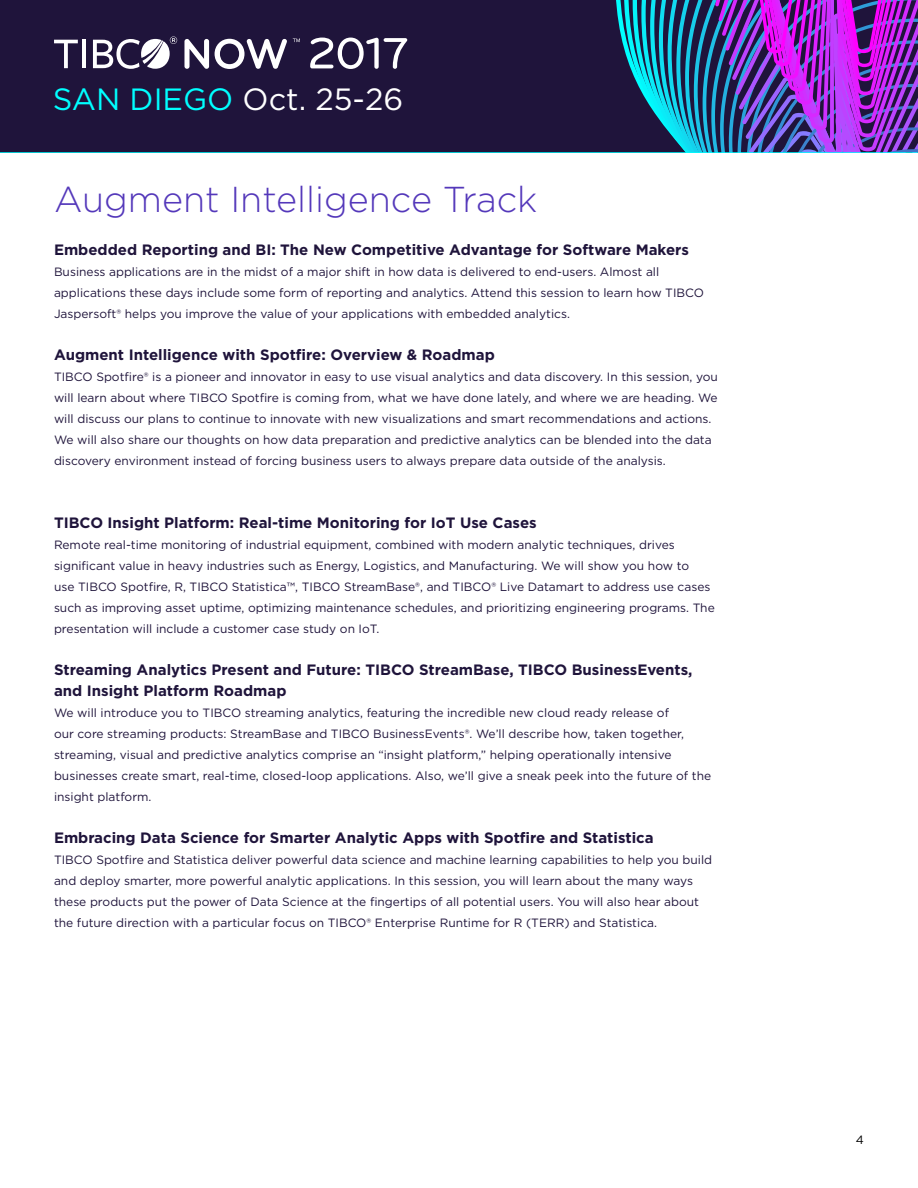
<style>
.page{position:relative;width:918px;height:1188px;background:#fff}
.page>*{position:absolute;margin:0;border:0;box-sizing:border-box;transform-origin:0 0}
.t1{font:300 36px "Gotham";color:#5438ba}
.t2{font:30.75px "Gotham";color:#fff}
.t3{font:700 15px/21px "Gotham";color:#1f143b}
.t4{font:12px/21px "Gotham";color:#1f143b}
.t5{font:12px "Gotham";color:#000}
.s1{color:#0ff}
</style>
<div class="page">
<div style="left:0;top:0;width:918px;height:153px;background:#1f143b"></div>
<svg style="left:616px;top:0;width:8px;height:48px"></svg>
<svg style="left:624px;top:0;width:9px;height:74px"></svg>
<svg style="left:633px;top:0;width:285px;height:152px"></svg>
<hr style="left:0;top:152px;width:918px;height:1px;background:#0ff">
<svg style="left:184px;top:39px;width:25px;height:30px"></svg>
<svg style="left:215px;top:39px;width:72px;height:30px"></svg>
<svg style="left:294px;top:39px;width:6px;height:3px"></svg>
<svg style="left:54px;top:40px;width:24px;height:28px"></svg>
<hr style="left:82px;top:40px;width:4px;height:28px;background:#fff">
<svg style="left:93px;top:36px;width:84px;height:33px"></svg>
<svg style="left:310px;top:38px;width:97px;height:31px"></svg>
<h2 class="t2" style="left:53px;top:80px;width:352px"><span class="s1">SAN DIEGO</span> Oct. 25-26</h2>
<h1 class="t1" style="left:54px;top:177px;width:485px">Augment Intelligence Track</h1>
<p class="t3" style="left:54px;top:239px;width:637px">Embedded Reporting and BI: The New Competitive Advantage for Software Makers</p>
<p class="t4" style="left:54px;top:261px;width:652px">Business applications are in the midst of a major shift in how data is delivered to end-users. Almost all applications these days include some form of reporting and analytics. Attend this session to learn how TIBCO<br>Jaspersoft® helps you improve the value of your applications with embedded analytics.</p>
<p class="t3" style="left:54px;top:344px;width:442px">Augment Intelligence with Spotfire: Overview &amp; Roadmap</p>
<p class="t4" style="left:54px;top:366px;width:665px">TIBCO Spotfire® is a pioneer and innovator in easy to use visual analytics and data discovery. In this session, you will learn about where TIBCO Spotfire is coming from, what we have done lately, and where we are heading. We will discuss our plans to continue to innovate with new visualizations and smart recommendations and actions.<br>We will also share our thoughts on how data preparation and predictive analytics can be blended into the data discovery environment instead of forcing business users to always prepare data outside of the analysis.</p>
<p class="t3" style="left:54px;top:512px;width:484px">TIBCO Insight Platform: Real-time Monitoring for IoT Use Cases</p>
<p class="t4" style="left:54px;top:534px;width:662px">Remote real-time monitoring of industrial equipment, combined with modern analytic techniques, drives significant value in heavy industries such as Energy, Logistics, and Manufacturing. We will show you how to<br>use TIBCO Spotfire, R, TIBCO Statistica™, TIBCO StreamBase®, and TIBCO® Live Datamart to address use cases such as improving asset uptime, optimizing maintenance schedules, and prioritizing engineering programs. The presentation will include a customer case study on IoT.</p>
<p class="t3" style="left:54px;top:659px;width:640px">Streaming Analytics Present and Future: TIBCO StreamBase, TIBCO BusinessEvents, and Insight Platform Roadmap</p>
<p class="t4" style="left:54px;top:702px;width:659px">We will introduce you to TIBCO streaming analytics, featuring the incredible new cloud ready release of<br>our core streaming products: StreamBase and TIBCO BusinessEvents®. We’ll describe how, taken together, streaming, visual and predictive analytics comprise an “insight platform,” helping operationally intensive businesses create smart, real-time, closed-loop applications. Also, we’ll give a sneak peek into the future of the insight platform.</p>
<p class="t3" style="left:54px;top:827px;width:601px">Embracing Data Science for Smarter Analytic Apps with Spotfire and Statistica</p>
<p class="t4" style="left:54px;top:849px;width:660px">TIBCO Spotfire and Statistica deliver powerful data science and machine learning capabilities to help you build and deploy smarter, more powerful analytic applications. In this session, you will learn about the many ways these products put the power of Data Science at the fingertips of all potential users. You will also hear about the future direction with a particular focus on TIBCO® Enterprise Runtime for R (TERR) and Statistica.</p>
<p class="t5" style="left:856px;top:1132px;width:10px">4</p>
</div>
